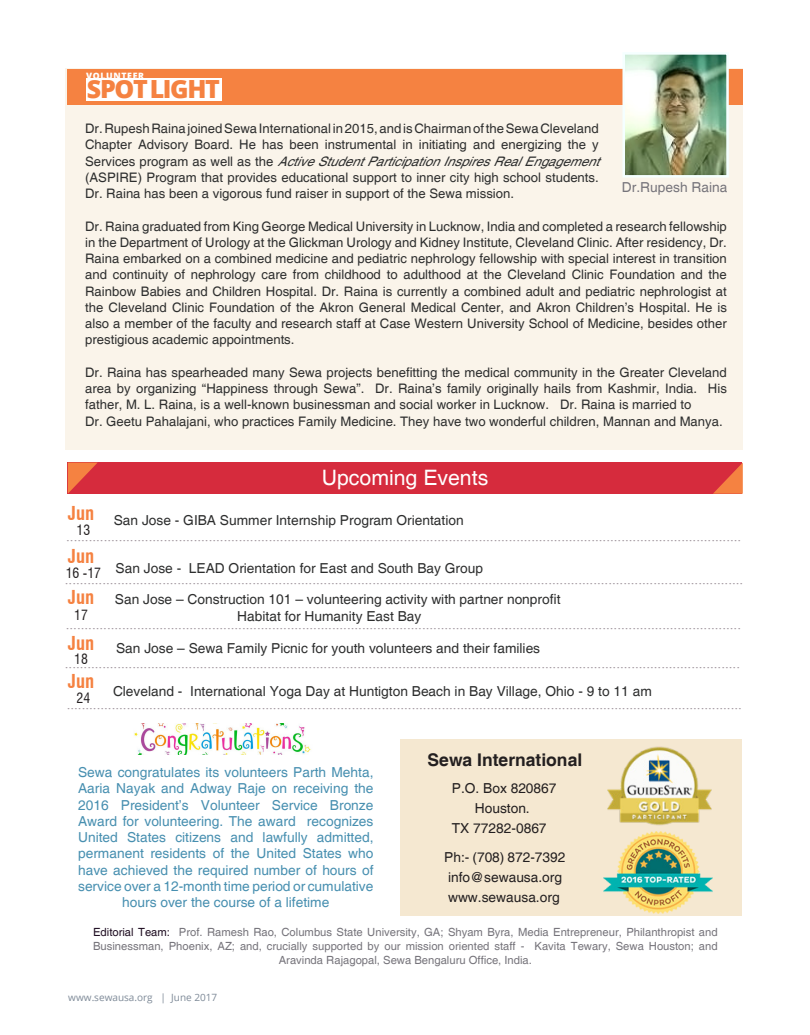
<style>
.page{position:relative;width:810px;height:1035px;background:#fff}
.page>*{position:absolute;margin:0;border:0;box-sizing:border-box;transform-origin:0 0}
.t1{font:800 25px "Open Sans";letter-spacing:-.055em;color:#f58241}
.t2{font:21.25px "Helvetica";color:#fff}
.t3{font:700 condensed 18.75px "Swiss 721 BT";color:#f58241}
.t4{font:700 17.5px "Helvetica";color:#231f20}
.t5{font:15px "Times New Roman";color:#9b9098}
.t6{font:13.75px/16.2px "Helvetica";color:#478fb0;text-align:center}
.t7{font:13.75px "Helvetica";color:#2d2e2e}
.t8{font:13.75px "Helvetica";color:#231f20}
.t9{font:13.75px "Helvetica";color:#76747b}
.t10{font:condensed 13.75px "Swiss 721 BT";color:#231f20}
.t11{font:13.12px/16.2px "Helvetica";color:#2d2e2e;text-align:justify}
.t12{font:11.25px/13.8px "Helvetica";color:#76747b;text-align:center}
.t13{font:10px "Open Sans";color:#7e8a98}
.t14{font:800 8.75px "Open Sans";letter-spacing:.075em;color:#fff}
.s1{font-style:italic}
.s2{color:#200f23}
</style>
<div class="page">
<img style="left:134px;top:723px;width:177px;height:32px">
<div style="left:65px;top:69px;width:677px;height:381px;background:#faf4ea"></div>
<div style="left:400px;top:740px;width:342px;height:176px;background:#f5e8d1"></div>
<div style="left:68px;top:463px;width:674px;height:31px;background:#d62b3d"></div>
<div style="left:68px;top:69px;width:675px;height:35px;background:#f58241"></div>
<div style="left:86px;top:78px;width:135px;height:23px;background:#fff"></div>
<img style="left:626px;top:55px;width:100px;height:120px">
<div style="left:623px;top:52px;width:106px;height:126px;border:2px solid #f5ffff"></div>
<svg style="left:68px;top:463px;width:29px;height:30px"></svg>
<svg style="left:713px;top:463px;width:30px;height:31px"></svg>
<img style="left:604px;top:832px;width:109px;height:82px">
<img style="left:607px;top:746px;width:105px;height:80px">
<p class="t14" style="left:86px;top:69px;width:60px">VOLUNTEER</p>
<p class="t1" style="left:87px;top:70px;width:134px">SPOTLIGHT</p>
<p class="t11" style="left:85px;top:121px;width:523px;text-align:left">Dr. Rupesh Raina joined Sewa International in 2015, and is Chairman of the Sewa Cleveland Chapter Advisory Board. He has been instrumental in initiating and energizing the y S e r v i c e s p r o g r a m a s w e l l a s t h e <span class="s1">ActiveStudentParticipationInspiresRealEngagement </span>(ASPIRE) Program that provides educational support to inner city high school students.<br>Dr. Raina has been a vigorous fund raiser in support of the Sewa mission.</p>
<p class="t11" style="left:85px;top:218px;width:643px">Dr. Raina graduated from King George Medical University in Lucknow, India and completed a research fellowship in the Department of Urology at the Glickman Urology and Kidney Institute, Cleveland Clinic. After residency, Dr.<br>Raina embarked on a combined medicine and pediatric nephrology fellowship with special interest in transition and continuity of nephrology care from childhood to adulthood at the Cleveland Clinic Foundation and the Rainbow Babies and Children Hospital. Dr. Raina is currently a combined adult and pediatric nephrologist at the Cleveland Clinic Foundation of the Akron General Medical Center, and Akron Children’s Hospital. He is also a member of the faculty and research staff at Case Western University School of Medicine, besides other prestigious academic appointments.</p>
<p class="t11" style="left:85px;top:365px;width:643px">Dr. Raina has spearheaded many Sewa projects benefitting the medical community in the Greater Cleveland area by organizing “Happiness through Sewa”. Dr. Raina’s family originally hails from Kashmir, India. His father, M. L. Raina, is a well-known businessman and social worker in Lucknow. Dr. Raina is married to</p>
<p class="t11" style="left:85px;top:413px;width:639px">Dr. Geetu Pahalajani, who practices Family Medicine. They have two wonderful children, Mannan and Manya.</p>
<p class="t9" style="left:622px;top:179px;width:107px">Dr.Rupesh Raina</p>
<p class="t2" style="left:322px;top:465px;width:168px">Upcoming Events</p>
<p class="t3" style="left:68px;top:502px;width:28px">Jun</p>
<p class="t10" style="left:77px;top:522px;width:15px">13</p>
<p class="t3" style="left:68px;top:544px;width:28px">Jun</p>
<p class="t10" style="left:66px;top:564px;width:37px">16 -17</p>
<p class="t7" style="left:114px;top:512px;width:351px">San Jose - GIBA Summer Internship Program Orientation</p>
<p class="t7" style="left:116px;top:560px;width:369px">San Jose - LEAD Orientation for East and South Bay Group</p>
<p class="t5" style="left:66px;top:526px;width:677px">....................................................................................................................................................................................</p>
<p class="t5" style="left:65px;top:568px;width:680px">.....................................................................................................................................................................................</p>
<p class="t3" style="left:68px;top:586px;width:28px">Jun</p>
<p class="t10" style="left:74px;top:607px;width:15px">17</p>
<p class="t7" style="left:115px;top:592px;width:447px">San Jose – Construction 101 – volunteering activity with partner nonprofit</p>
<p class="t7" style="left:237px;top:608px;width:186px">Habitat for Humanity East Bay</p>
<p class="t5" style="left:66px;top:614px;width:677px">....................................................................................................................................................................................</p>
<p class="t5" style="left:65px;top:653px;width:677px">....................................................................................................................................................................................</p>
<p class="t5" style="left:67px;top:694px;width:677px">....................................................................................................................................................................................</p>
<p class="t3" style="left:68px;top:632px;width:28px">Jun</p>
<p class="t10" style="left:74px;top:651px;width:15px">18</p>
<p class="t3" style="left:68px;top:670px;width:28px">Jun</p>
<p class="t10" style="left:77px;top:690px;width:15px">24</p>
<p class="t7" style="left:116px;top:640px;width:426px">San Jose – Sewa Family Picnic for youth volunteers and their families</p>
<p class="t7" style="left:113px;top:683px;width:540px">Cleveland - International Yoga Day at Huntigton Beach in Bay Village, Ohio - 9 to 11 am</p>
<p class="t6" style="left:78px;top:765px;width:297px">Sewa congratulates its volunteers Parth Mehta, Aaria Nayak and Adway Raje on receiving the 2016 President’s Volunteer Service Bronze Award for volunteering. The award recognizes United States citizens and lawfully admitted, permanent residents of the United States who have achieved the required number of hours of service over a 12-month time period or cumulative hours over the course of a lifetime</p>
<p class="t4" style="left:428px;top:749px;width:156px">Sewa International</p>
<p class="t8" style="left:452px;top:781px;width:106px">P.O. Box 820867</p>
<p class="t8" style="left:475px;top:801px;width:57px">Houston.</p>
<p class="t8" style="left:452px;top:821px;width:96px">TX 77282-0867</p>
<p class="t8" style="left:444px;top:849px;width:123px">Ph:- (708) 872-7392</p>
<p class="t8" style="left:448px;top:869px;width:116px">info@sewausa.org</p>
<p class="t8" style="left:448px;top:889px;width:113px">www.sewausa.org</p>
<p class="t12" style="left:93px;top:926px;width:626px"><span class="s2">Editorial Team:</span> Prof. Ramesh Rao, Columbus State University, GA; Shyam Byra, Media Entrepreneur, Philanthropist and<br>Businessman, Phoenix, AZ; and, crucially supported by our mission oriented staff - Kavita Tewary, Sewa Houston; and<br>Aravinda Rajagopal, Sewa Bengaluru Office, India.</p>
<p class="t13" style="left:68px;top:991px;width:151px">www.sewausa.org | June 2017</p>
</div>
